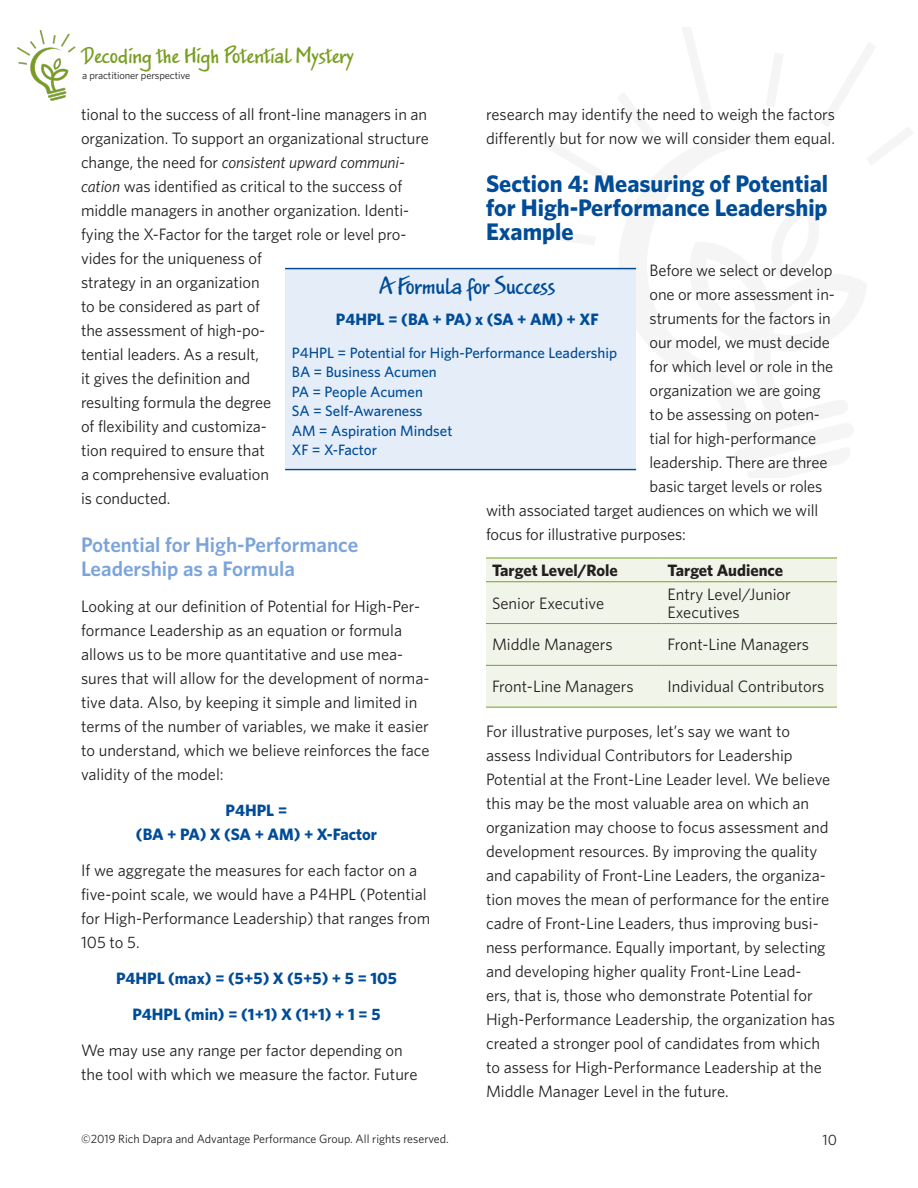
<style>
.page{position:relative;width:918px;height:1188px;background:#fff}
.page>*{position:absolute;margin:0;border:0;box-sizing:border-box;transform-origin:0 0}
.Heading_1{font:700 24px/24px "Whitney";color:#004c97;text-align:justify}
.Heading_2{font:600 21px/24px "Whitney";color:#7ba4db}
.Body{font:21px "Jakob";color:#004c97}
.t1{font:19.5px "Jakob";letter-spacing:.01em;color:#789e21}
.Body-2{font:16.5px/24px "Whitney";color:#231f20}
.Body-3{font:700 16.5px/24px "Whitney";color:#004c97;text-align:center}
.Body-4{font:700 16.5px "Whitney";color:#231f20}
.Body-5{font:500 15px "Whitney";color:#004c97}
.t2{font:15px "Whitney";color:#231f20}
.t3{font:12px "Whitney";color:#231f20}
.t4{font:10.5px "Whitney";letter-spacing:-.01em;color:#231f20}
.s1{font-style:italic}
</style>
<div class="page">
<img style="left:17px;top:30px;width:59px;height:71px">
<div style="left:486px;top:559px;width:351px;height:148px;background:#f1f5e9"></div>
<hr style="left:486px;top:558px;width:176px;height:1px;background:#789e21">
<hr style="left:662px;top:558px;width:175px;height:1px;background:#789e21">
<hr style="left:486px;top:581px;width:176px;height:1px;background:#789e21">
<hr style="left:662px;top:581px;width:175px;height:1px;background:#789e21">
<hr style="left:486px;top:623px;width:176px;height:1px;background:#789e21">
<hr style="left:662px;top:623px;width:175px;height:1px;background:#789e21">
<hr style="left:486px;top:665px;width:176px;height:1px;background:#789e21">
<hr style="left:662px;top:665px;width:175px;height:1px;background:#789e21">
<hr style="left:486px;top:707px;width:176px;height:1px;background:#789e21">
<hr style="left:662px;top:707px;width:175px;height:1px;background:#789e21">
<div style="left:285px;top:269px;width:351px;height:199px;background:#e4edf8"></div>
<hr style="left:285px;top:469px;width:351px;height:1px;background:#004c97">
<hr style="left:285px;top:268px;width:351px;height:1px;background:#004c97">
<p class="t1" style="left:82px;top:41px;width:273px">Decoding the High Potential Mystery</p>
<p class="t4" style="left:82px;top:69px;width:110px">a practitioner perspective</p>
<p class="Body-2" style="left:81px;top:102px;width:349px">tional to the success of all front-line managers in an organization. To support an organizational structure change, the need for <span class="s1">consistent upward communi&shy;cation</span> was identified as critical to the success of middle managers in another organization. Identi&shy;fying the X-Factor for the target role or level pro&shy;vides for the uniqueness of<br>strategy in an organization<br>to be considered as part of<br>the assessment of high-po-<br>tential leaders. As a result,<br>it gives the definition and<br>resulting formula the degree<br>of flexibility and customiza-<br>tion required to ensure that<br>a comprehensive evaluation<br>is conducted.</p>
<p class="Heading_2" style="left:81px;top:532px;width:279px">Potential for High-Performance<br>Leadership as a Formula</p>
<p class="Body-2" style="left:81px;top:594px;width:350px">Looking at our definition of Potential for High-Per&shy;formance Leadership as an equation or formula allows us to be more quantitative and use mea&shy;sures that will allow for the development of norma&shy;tive data. Also, by keeping it simple and limited in terms of the number of variables, we make it easier to understand, which we believe reinforces the face validity of the model:</p>
<p class="Body-3" style="left:136px;top:798px;width:243px">P4HPL =<br>(BA + PA) X (SA + AM) + X-Factor</p>
<p class="Body-2" style="left:81px;top:858px;width:351px">If we aggregate the measures for each factor on a five-point scale, we would have a P4HPL (Potential for High-Performance Leadership) that ranges from 105 to 5.</p>
<p class="Body-3" style="left:116px;top:966px;width:282px">P4HPL (max) = (5+5) X (5+5) + 5 = 105</p>
<p class="Body-3" style="left:132px;top:1002px;width:250px">P4HPL (min) = (1+1) X (1+1) + 1 = 5</p>
<p class="Body-2" style="left:81px;top:1038px;width:338px">We may use any range per factor depending on the tool with which we measure the factor. Future</p>
<p class="Body-2" style="left:486px;top:102px;width:351px">research may identify the need to weigh the factors differently but for now we will consider them equal.</p>
<p class="Heading_1" style="left:486px;top:171px;width:344px">Section 4: Measuring of Potential for High-Performance Leadership Example</p>
<p class="Body-2" style="left:650px;top:258px;width:184px">Before we select or develop</p>
<p class="Body-2" style="left:650px;top:282px;width:187px">one or more assessment in-</p>
<p class="Body-2" style="left:650px;top:306px;width:183px">struments for the factors in</p>
<p class="Body-2" style="left:650px;top:330px;width:182px">our model, we must decide</p>
<p class="Body-2" style="left:650px;top:354px;width:185px">for which level or role in the</p>
<p class="Body-2" style="left:650px;top:378px;width:173px">organization we are going</p>
<p class="Body-2" style="left:650px;top:402px;width:172px">to be assessing on poten-</p>
<p class="Body-2" style="left:650px;top:426px;width:168px">tial for high-performance</p>
<p class="Body-2" style="left:650px;top:450px;width:179px">leadership. There are three</p>
<p class="Body-2" style="left:650px;top:474px;width:174px">basic target levels or roles</p>
<p class="Body-2" style="left:486px;top:498px;width:334px">with associated target audiences on which we will</p>
<p class="Body-2" style="left:486px;top:522px;width:202px">focus for illustrative purposes:</p>
<p class="Body-4" style="left:492px;top:560px;width:127px">Target Level/Role</p>
<p class="Body-4" style="left:668px;top:560px;width:117px">Target Audience</p>
<p class="Body-2" style="left:492px;top:590px;width:114px">Senior Executive</p>
<p class="Body-2" style="left:668px;top:584px;width:125px;line-height:18px">Entry Level/Junior<br>Executives</p>
<p class="Body-2" style="left:492px;top:632px;width:122px">Middle Managers</p>
<p class="Body-2" style="left:668px;top:632px;width:143px">Front-Line Managers</p>
<p class="Body-2" style="left:492px;top:674px;width:143px">Front-Line Managers</p>
<p class="Body-2" style="left:668px;top:674px;width:159px">Individual Contributors</p>
<p class="Body-2" style="left:486px;top:719px;width:351px">For illustrative purposes, let’s say we want to assess Individual Contributors for Leadership Potential at the Front-Line Leader level. We believe this may be the most valuable area on which an organization may choose to focus assessment and development resources. By improving the quality and capability of Front-Line Leaders, the organiza&shy;tion moves the mean of performance for the entire cadre of Front-Line Leaders, thus improving busi&shy;ness performance. Equally important, by selecting and developing higher quality Front-Line Lead-<br>ers, that is, those who demonstrate Potential for High-Performance Leadership, the organization has created a stronger pool of candidates from which to assess for High-Performance Leadership at the Middle Manager Level in the future.</p>
<p class="Body" style="left:380px;top:271px;width:177px">A Formula for Success</p>
<p class="Body-3" style="left:336px;top:307px;width:264px">P4HPL = (BA + PA) x (SA + AM) + XF</p>
<p class="Body-5" style="left:292px;top:344px;width:327px">P4HPL = Potential for High-Performance Leadership</p>
<p class="Body-5" style="left:292px;top:363px;width:147px">BA = Business Acumen</p>
<p class="Body-5" style="left:292px;top:383px;width:133px">PA = People Acumen</p>
<p class="Body-5" style="left:292px;top:402px;width:132px">SA = Self-Awareness</p>
<p class="Body-5" style="left:292px;top:422px;width:162px">AM = Aspiration Mindset</p>
<p class="Body-5" style="left:292px;top:441px;width:87px">XF = X-Factor</p>
<p class="t3" style="left:81px;top:1132px;width:369px">©2019 Rich Dapra and Advantage Performance Group. All rights reserved.</p>
<p class="t2" style="left:822px;top:1131px;width:16px">10</p>
</div>
